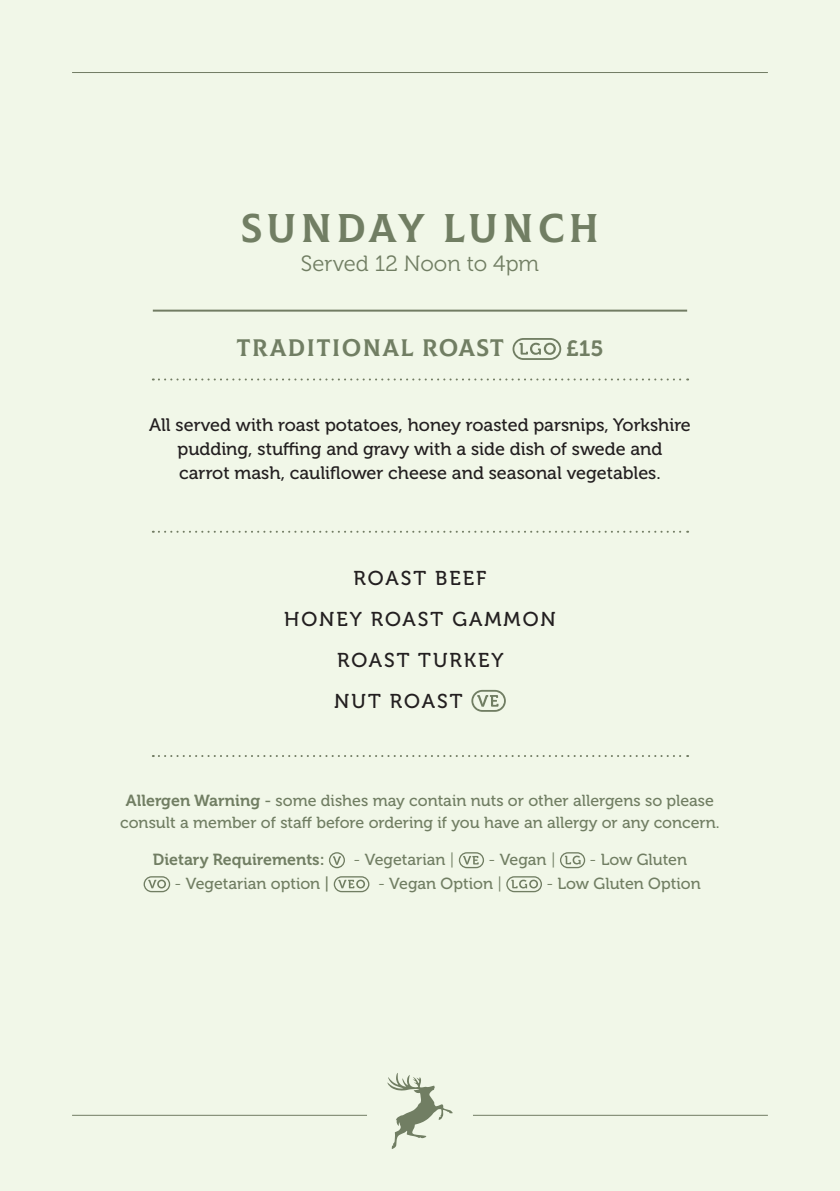
<style>
.page{position:relative;width:840px;height:1191px;background:#fff}
.page>*{position:absolute;margin:0;border:0;box-sizing:border-box;transform-origin:0 0}
.t1{font:40.2px "Colus";letter-spacing:.1em;color:#717e63}
.t2{font:24px "Colus";letter-spacing:.05em;color:#717e63}
.t3{font:22px "Museo 300";color:#717e63}
.t4{font:22px "Museo 700";color:#717e63}
.t5{font:20px "Museo 500";letter-spacing:.1em;color:#231f20}
.t6{font:18px/24px "Museo 500";color:#231f20;text-align:center}
.t7{font:16px/22px "Museo 500";color:#717e63;text-align:center}
.t8{font:16px "Museo 700";color:#717e63}
.s1{font-family:"Museo 700"}
.s2{font-family:"Museo 300"}
</style>
<div class="page">
<div style="left:0;top:0;width:839px;height:1191px;background:#f1f7e8"></div>
<svg style="left:471px;top:690px;width:34px;height:22px"></svg>
<svg style="left:153px;top:531px;width:534px;height:2px"></svg>
<svg style="left:153px;top:755px;width:534px;height:2px"></svg>
<svg style="left:153px;top:378px;width:534px;height:2px"></svg>
<hr style="left:153px;top:310px;width:533px;height:2px;background:#727c63">
<svg style="left:512px;top:338px;width:49px;height:22px"></svg>
<svg style="left:329px;top:852px;width:16px;height:16px"></svg>
<svg style="left:458px;top:852px;width:26px;height:16px"></svg>
<svg style="left:560px;top:852px;width:25px;height:16px"></svg>
<svg style="left:143px;top:876px;width:27px;height:16px"></svg>
<svg style="left:333px;top:876px;width:36px;height:16px"></svg>
<svg style="left:506px;top:876px;width:35px;height:16px"></svg>
<hr style="left:72px;top:1114px;width:295px;height:1px;background:#727c63">
<hr style="left:472px;top:1114px;width:295px;height:1px;background:#727c63">
<hr style="left:72px;top:72px;width:695px;height:1px;background:#727c63">
<svg style="left:387px;top:1073px;width:65px;height:76px"></svg>
<p class="t1" style="left:240px;top:198px;width:360px">SUNDAY LUNCH</p>
<p class="t3" style="left:301px;top:251px;width:240px">Served 12 Noon to 4pm</p>
<p class="t2" style="left:236px;top:329px;width:269px">TRADITIONAL ROAST</p>
<p class="t4" style="left:565px;top:336px;width:39px">£15</p>
<p class="t6" style="left:149px;top:413px;width:543px">All served with roast potatoes, honey roasted parsnips, Yorkshire pudding, stuffing and gravy with a side dish of swede and<br>carrot mash, cauliflower cheese and seasonal vegetables.</p>
<p class="t5" style="left:353px;top:567px;width:134px">ROAST BEEF</p>
<p class="t5" style="left:284px;top:608px;width:273px">HONEY ROAST GAMMON</p>
<p class="t5" style="left:337px;top:649px;width:168px">ROAST TURKEY</p>
<p class="t5" style="left:334px;top:690px;width:130px">NUT ROAST</p>
<p class="t7" style="left:120px;top:789px;width:600px"><span class="s1">Allergen Warning</span> - some dishes may contain nuts or other allergens so please consult a member of staff before ordering if you have an allergy or any concern.</p>
<p class="t8" style="left:153px;top:850px;width:173px">Dietary Requirements:</p>
<p class="t7" style="left:353px;top:848px;width:102px"><span class="s2">-</span> Vegetarian <span class="s2">|</span></p>
<p class="t7" style="left:488px;top:848px;width:69px"><span class="s2">-</span> Vegan <span class="s2">|</span></p>
<p class="t7" style="left:589px;top:848px;width:99px"><span class="s2">-</span> Low Gluten</p>
<p class="t7" style="left:174px;top:872px;width:156px"><span class="s2">-</span> Vegetarian option |</p>
<p class="t7" style="left:378px;top:872px;width:125px"><span class="s2">-</span> Vegan Option <span class="s2">|</span></p>
<p class="t7" style="left:546px;top:872px;width:156px"><span class="s2">-</span> Low Gluten Option</p>
</div>
